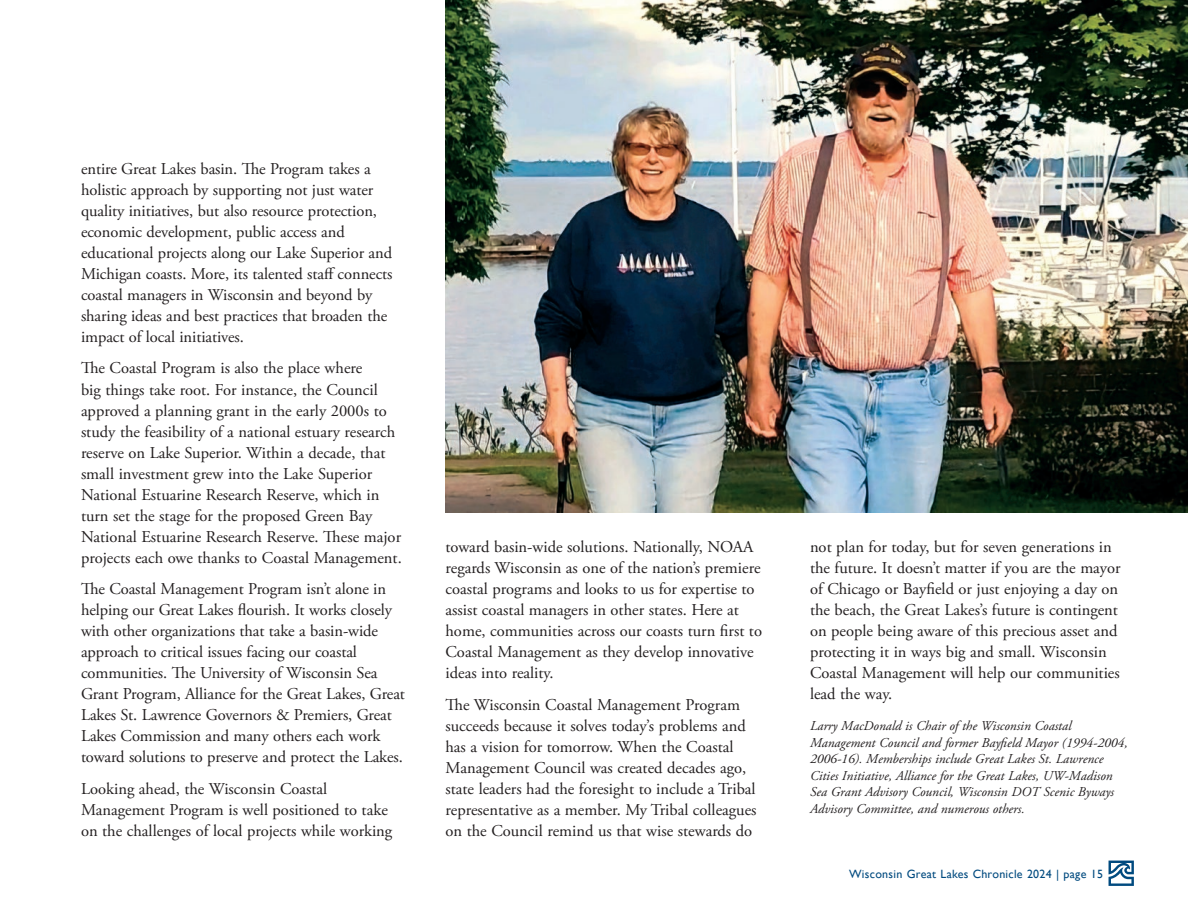
<style>
.page{position:relative;width:1188px;height:918px;background:#fff}
.page>*{position:absolute;margin:0;border:0;box-sizing:border-box;transform-origin:0 0}
.t1{font:16.5px/21px "Adobe Garamond Pro";color:#231f20}
.t2{font:italic 13.5px/16.5px "Adobe Garamond Pro";color:#231f20}
.t3{font:12px "Gill Sans";letter-spacing:.025em;color:#004a7f}
</style>
<div class="page">
<svg style="left:1109px;top:861px;width:25px;height:25px"></svg>
<img style="left:446px;top:0;width:742px;height:513px">
<p class="t1" style="left:81px;top:159px;width:313px">entire Great Lakes basin. The Program takes a holistic approach by supporting not just water quality initiatives, but also resource protection, economic development, public access and educational projects along our Lake Superior and Michigan coasts. More, its talented staff connects coastal managers in Wisconsin and beyond by sharing ideas and best practices that broaden the impact of local initiatives.</p>
<p class="t1" style="left:81px;top:358px;width:322px">The Coastal Program is also the place where<br>big things take root. For instance, the Council approved a planning grant in the early 2000s to study the feasibility of a national estuary research reserve on Lake Superior. Within a decade, that small investment grew into the Lake Superior National Estuarine Research Reserve, which in turn set the stage for the proposed Green Bay National Estuarine Research Reserve. These major projects each owe thanks to Coastal Management.</p>
<p class="t1" style="left:81px;top:579px;width:326px">The Coastal Management Program isn’t alone in helping our Great Lakes flourish. It works closely with other organizations that take a basin-wide approach to critical issues facing our coastal communities. The University of Wisconsin Sea Grant Program, Alliance for the Great Lakes, Great Lakes St. Lawrence Governors &amp; Premiers, Great Lakes Commission and many others each work toward solutions to preserve and protect the Lakes.</p>
<p class="t1" style="left:81px;top:778px;width:313px">Looking ahead, the Wisconsin Coastal<br>Management Program is well positioned to take on the challenges of local projects while working</p>
<p class="t1" style="left:446px;top:537px;width:318px">toward basin-wide solutions. Nationally, NOAA regards Wisconsin as one of the nation’s premiere coastal programs and looks to us for expertise to assist coastal managers in other states. Here at home, communities across our coasts turn first to Coastal Management as they develop innovative ideas into reality.</p>
<p class="t1" style="left:446px;top:694px;width:313px">The Wisconsin Coastal Management Program succeeds because it solves today’s problems and has a vision for tomorrow. When the Coastal Management Council was created decades ago, state leaders had the foresight to include a Tribal representative as a member. My Tribal colleagues on the Council remind us that wise stewards do</p>
<p class="t1" style="left:810px;top:537px;width:312px">not plan for today, but for seven generations in the future. It doesn’t matter if you are the mayor of Chicago or Bayfield or just enjoying a day on the beach, the Great Lakes’s future is contingent on people being aware of this precious asset and protecting it in ways big and small. Wisconsin Coastal Management will help our communities lead the way.</p>
<p class="t2" style="left:810px;top:718px;width:319px">Larry MacDonald is Chair of the Wisconsin Coastal Management Council and former Bayfield Mayor (1994-2004, 2006-16). Memberships include Great Lakes St. Lawrence Cities Initiative, Alliance for the Great Lakes, UW-Madison Sea Grant Advisory Council, Wisconsin DOT Scenic Byways Advisory Committee, and numerous others.</p>
<p class="t3" style="left:849px;top:867px;width:255px">Wisconsin Great Lakes Chronicle 2024 | page 15</p>
</div>
